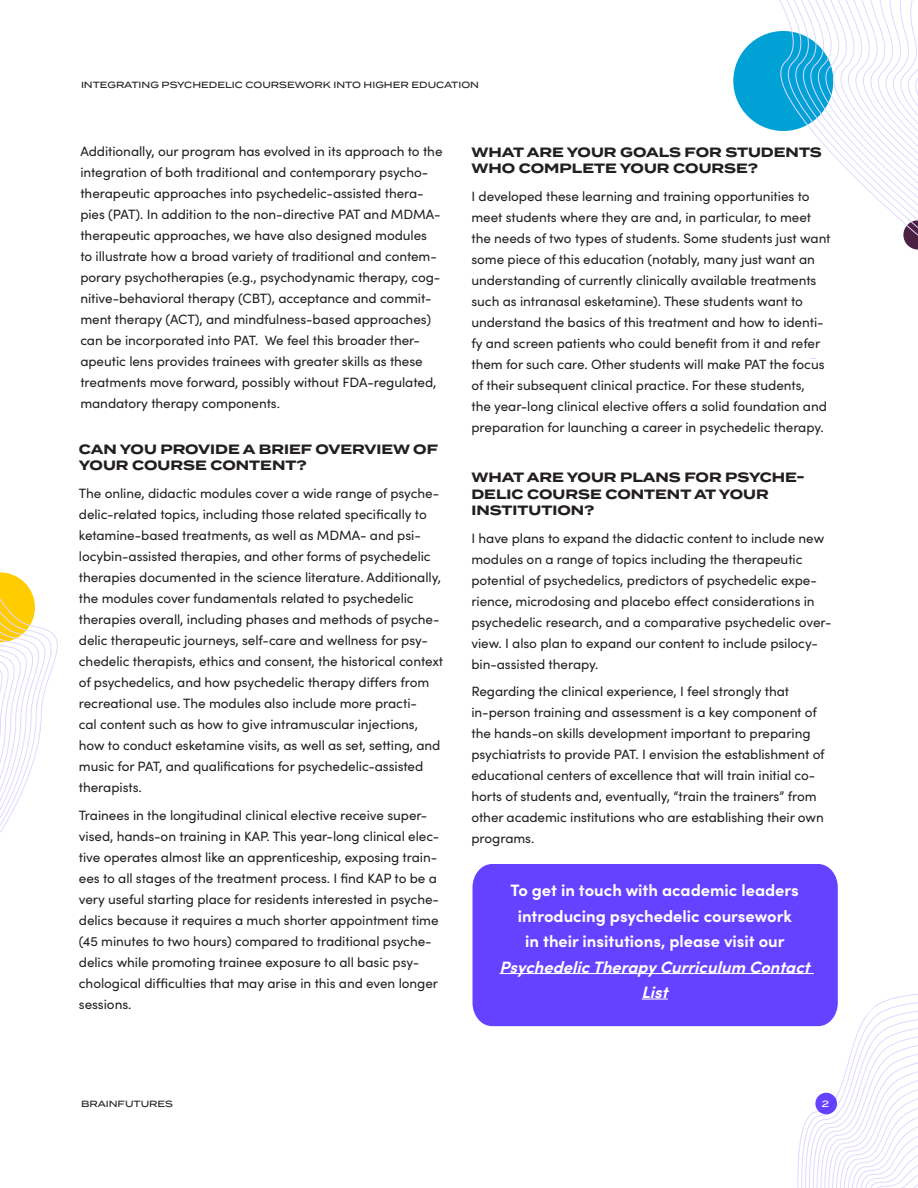
<style>
.page{position:relative;width:918px;height:1188px;background:#fff}
.page>*{position:absolute;margin:0;border:0;box-sizing:border-box;transform-origin:0 0}
.Body__Intro_Box{font:700 16.5px/25.5px "Sofia Pro";color:#fff;text-align:center}
.Body__Bullets{font:13.5px/21px "Sofia Pro";letter-spacing:-.005em;color:#231f20}
.Body__Bullets-2{font:700 13.5px/16.2px "Termina";color:#231f20}
.Body__Numbers{font:700 13.5px/16.2px "Termina";color:#231f20}
.t1{font:500 9px "Termina";color:#231f20}
.t2{font:500 9px "Termina";color:#fff}
.s1{font-style:italic}
</style>
<div class="page">
<svg style="left:777px;top:994px;width:141px;height:194px"></svg>
<div style="left:815px;top:1093px;width:22px;height:21px;background:#6442ff;border-radius:50%"></div>
<svg style="left:0;top:572px;width:57px;height:261px"></svg>
<svg style="left:733px;top:0;width:185px;height:250px"></svg>
<div style="left:473px;top:864px;width:365px;height:162px;background:#6442ff"></div>
<hr style="left:500px;top:973px;width:314px;height:1px;background:#fff">
<svg style="left:642px;top:999px;width:26px;height:1px"></svg>
<p class="t1" style="left:81px;top:78px;width:400px">INTEGRATING PSYCHEDELIC COURSEWORK INTO HIGHER EDUCATION</p>
<p class="Body__Bullets" style="left:80px;top:140px;width:364px">Additionally, our program has evolved in its approach to the integration of both traditional and contemporary psycho&shy;therapeutic approaches into psychedelic-assisted thera&shy;pies (PAT). In addition to the non-directive PAT and MDMA&shy;therapeutic approaches, we have also designed modules<br>to illustrate how a broad variety of traditional and contem&shy;porary psychotherapies (e.g., psychodynamic therapy, cog&shy;nitive-behavioral therapy (CBT), acceptance and commit&shy;ment therapy (ACT), and mindfulness-based approaches) can be incorporated into PAT. We feel this broader ther&shy;apeutic lens provides trainees with greater skills as these treatments move forward, possibly without FDA-regulated, mandatory therapy components.</p>
<p class="Body__Bullets-2" style="left:79px;top:441px;width:361px">CAN YOU PROVIDE A BRIEF OVERVIEW OF<br>YOUR COURSE CONTENT?</p>
<p class="Body__Bullets" style="left:79px;top:482px;width:366px">The online, didactic modules cover a wide range of psyche&shy;delic-related topics, including those related specifically to ketamine-based treatments, as well as MDMA- and psi&shy;locybin-assisted therapies, and other forms of psychedelic therapies documented in the science literature. Additionally, the modules cover fundamentals related to psychedelic therapies overall, including phases and methods of psyche&shy;delic therapeutic journeys, self-care and wellness for psy&shy;chedelic therapists, ethics and consent, the historical context of psychedelics, and how psychedelic therapy differs from recreational use. The modules also include more practi-<br>cal content such as how to give intramuscular injections, how to conduct esketamine visits, as well as set, setting, and music for PAT, and qualifications for psychedelic-assisted therapists.</p>
<p class="Body__Bullets" style="left:79px;top:804px;width:362px">Trainees in the longitudinal clinical elective receive super&shy;vised, hands-on training in KAP. This year-long clinical elec&shy;tive operates almost like an apprenticeship, exposing train&shy;ees to all stages of the treatment process. I find KAP to be a very useful starting place for residents interested in psyche&shy;delics because it requires a much shorter appointment time (45 minutes to two hours) compared to traditional psyche&shy;delics while promoting trainee exposure to all basic psy&shy;chological difficulties that may arise in this and even longer sessions.</p>
<p class="Body__Bullets-2" style="left:471px;top:144px;width:352px">WHAT ARE YOUR GOALS FOR STUDENTS<br>WHO COMPLETE YOUR COURSE?</p>
<p class="Body__Bullets" style="left:471px;top:185px;width:361px">I developed these learning and training opportunities to meet students where they are and, in particular, to meet the needs of two types of students. Some students just want some piece of this education (notably, many just want an understanding of currently clinically available treatments such as intranasal esketamine). These students want to understand the basics of this treatment and how to identi&shy;fy and screen patients who could benefit from it and refer them for such care. Other students will make PAT the focus of their subsequent clinical practice. For these students,<br>the year-long clinical elective offers a solid foundation and preparation for launching a career in psychedelic therapy.</p>
<p class="Body__Numbers" style="left:471px;top:470px;width:335px">WHAT ARE YOUR PLANS FOR PSYCHE-<br>DELIC COURSE CONTENT AT YOUR<br>INSTITUTION?</p>
<p class="Body__Bullets" style="left:471px;top:527px;width:362px">I have plans to expand the didactic content to include new modules on a range of topics including the therapeutic potential of psychedelics, predictors of psychedelic expe&shy;rience, microdosing and placebo effect considerations in psychedelic research, and a comparative psychedelic over&shy;view. I also plan to expand our content to include psilocy&shy;bin-assisted therapy.</p>
<p class="Body__Bullets" style="left:471px;top:680px;width:355px">Regarding the clinical experience, I feel strongly that in-person training and assessment is a key component of the hands-on skills development important to preparing psychiatrists to provide PAT. I envision the establishment of educational centers of excellence that will train initial co&shy;horts of students and, eventually, “train the trainers” from other academic institutions who are establishing their own programs.</p>
<p class="Body__Intro_Box" style="left:500px;top:876px;width:317px">To get in touch with academic leaders introducing psychedelic coursework<br>in their insitutions, please visit our<br><span class="s1">PsychedelicTherapyCurriculum Contact<br>List</span></p>
<p class="t1" style="left:81px;top:1097px;width:94px">BRAINFUTURES</p>
<p class="t2" style="left:822px;top:1097px;width:9px">2</p>
</div>
